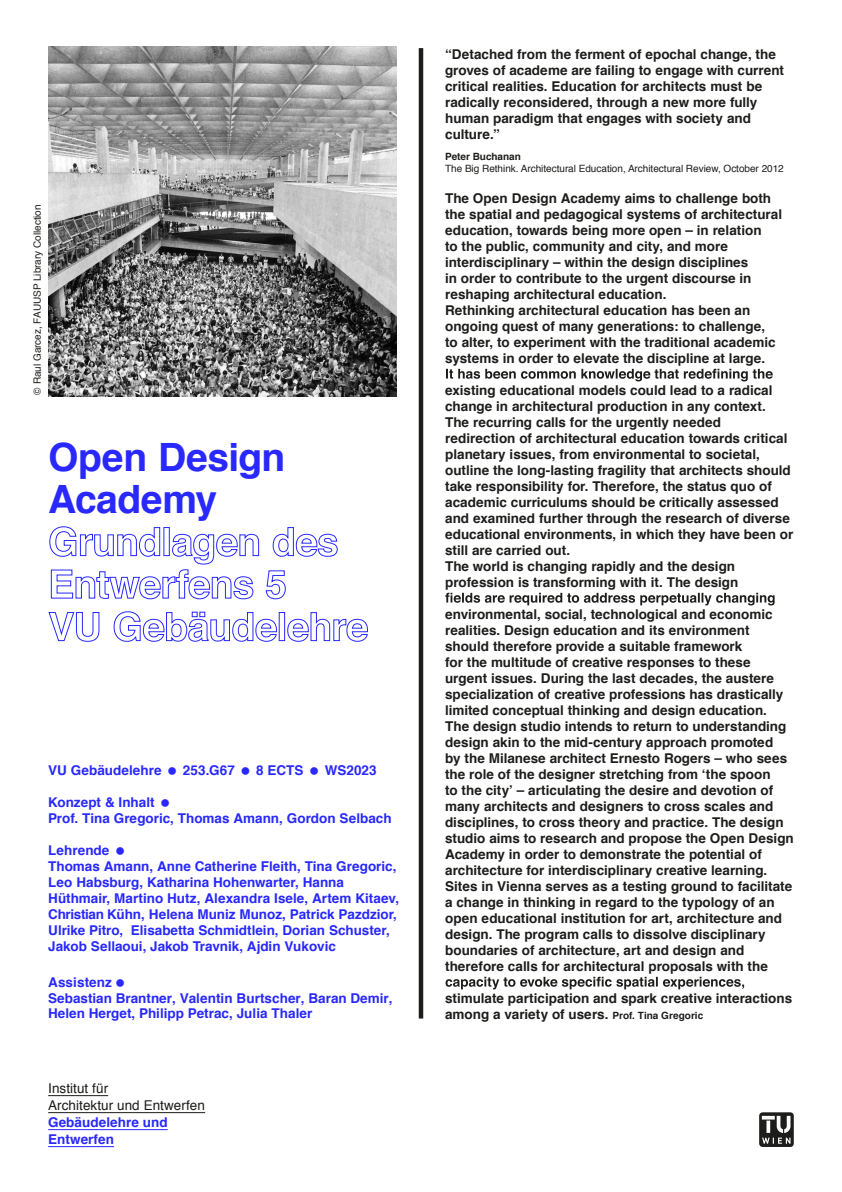
<style>
.page{position:relative;width:842px;height:1192px;background:#fff}
.page>*{position:absolute;margin:0;border:0;box-sizing:border-box;transform-origin:0 0}
.t1{font:700 39px/42.5px "Helvetica";letter-spacing:-.01em;color:#2828ff}
.t2{font:700 13.5px/16px "Helvetica";color:#1d1d1b}
.t3{font:700 13.5px/16px "Helvetica";color:#2828ff}
.t4{font:13.5px/17px "Helvetica";letter-spacing:.005em;color:#1d1d1b}
.t5{font:10px "Helvetica";letter-spacing:-.005em;color:#1d1d1b}
.t6{font:700 10px "Helvetica";letter-spacing:-.005em;color:#1d1d1b}
.s1{font-size:10px}
</style>
<div class="page">
<svg style="left:759px;top:1112px;width:35px;height:35px"></svg>
<hr style="left:419px;top:48px;width:4px;height:971px;background:#1d1d1b">
<hr style="left:48px;top:1095px;width:60px;height:1px;background:#1d1d1b">
<hr style="left:48px;top:1112px;width:157px;height:1px;background:#1d1d1b">
<hr style="left:48px;top:1129px;width:120px;height:1px;background:#2828ff">
<hr style="left:48px;top:1146px;width:66px;height:1px;background:#2828ff">
<svg style="left:272px;top:527px;width:66px;height:30px"></svg>
<svg style="left:49px;top:526px;width:210px;height:74px"></svg>
<svg style="left:265px;top:570px;width:21px;height:30px"></svg>
<svg style="left:48px;top:612px;width:52px;height:30px"></svg>
<svg style="left:113px;top:611px;width:164px;height:31px"></svg>
<div style="left:279px;top:612px;width:6px;height:29px;border:1px solid #2828ff"></div>
<svg style="left:287px;top:612px;width:81px;height:30px"></svg>
<svg style="left:446px;top:369px;width:327px;height:12px"></svg>
<svg style="left:445px;top:593px;width:330px;height:12px"></svg>
<svg style="left:446px;top:977px;width:298px;height:12px"></svg>
<img style="left:48px;top:46px;width:349px;height:351px">
<p class="t5" style="left:29px;top:395px;width:192px;rotate:-90deg">© Raul Garcez, FAUUSP Library Collection</p>
<h1 class="t1" style="left:48px;top:436px;width:239px">Open Design<br>Academy</h1>
<p class="t3" style="left:48px;top:762px;width:115px">VU Gebäudelehre</p>
<p class="t3" style="left:183px;top:762px;width:53px">253.G67</p>
<p class="t3" style="left:256px;top:762px;width:49px">8 ECTS</p>
<p class="t3" style="left:325px;top:762px;width:53px">WS2023</p>
<p class="t3" style="left:48px;top:794px;width:345px">Konzept &amp; Inhalt<br>Prof. Tina Gregoric, Thomas Amann, Gordon Selbach</p>
<p class="t3" style="left:48px;top:842px;width:350px">Lehrende<br>Thomas Amann, Anne Catherine Fleith, Tina Gregoric,</p>
<p class="t3" style="left:48px;top:874px;width:352px">Leo Habsburg, Katharina Hohenwarter, Hanna Hüthmair, Martino Hutz, Alexandra Isele, Artem Kitaev, Christian Kühn, Helena Muniz Munoz, Patrick Pazdzior, Ulrike Pitro, Elisabetta Schmidtlein, Dorian Schuster, Jakob Sellaoui, Jakob Travnik, Ajdin Vukovic</p>
<p class="t3" style="left:48px;top:975px;width:346px;line-height:15.7px">Assistenz<br>Sebastian Brantner, Valentin Burtscher, Baran Demir,<br>Helen Herget, Philipp Petrac, Julia Thaler</p>
<p class="t4" style="left:48px;top:1080px;width:158px">Institut für<br>Architektur und Entwerfen</p>
<p class="t3" style="left:48px;top:1114px;width:121px;line-height:17px">Gebäudelehre und<br>Entwerfen</p>
<p class="t2" style="left:445px;top:46px;width:340px">“Detached from the ferment of epochal change, the groves of academe are failing to engage with current critical realities. Education for architects must be radically reconsidered, through a new more fully human paradigm that engages with society and culture.”</p>
<p class="t6" style="left:445px;top:148px;width:77px">Peter Buchanan</p>
<p class="t5" style="left:445px;top:160px;width:340px">The Big Rethink. Architectural Education, Architectural Review, October 2012</p>
<p class="t2" style="left:445px;top:190px;width:338px">The Open Design Academy aims to challenge both the spatial and pedagogical systems of architectural education, towards being more open – in relation<br>to the public, community and city, and more interdisciplinary – within the design disciplines<br>in order to contribute to the urgent discourse in reshaping architectural education.<br>Rethinking architectural education has been an ongoing quest of many generations: to challenge,<br>to alter, to experiment with the traditional academic systems in order to elevate the discipline at large.</p>
<p class="t2" style="left:445px;top:382px;width:350px">existing educational models could lead to a radical change in architectural production in any context.<br>The recurring calls for the urgently needed redirection of architectural education towards critical planetary issues, from environmental to societal, outline the long-lasting fragility that architects should take responsibility for. Therefore, the status quo of academic curriculums should be critically assessed and examined further through the research of diverse educational environments, in which they have been or still are carried out.<br>The world is changing rapidly and the design profession is transforming with it. The design</p>
<p class="t2" style="left:445px;top:606px;width:350px">environmental, social, technological and economic realities. Design education and its environment should therefore provide a suitable framework<br>for the multitude of creative responses to these urgent issues. During the last decades, the austere specialization of creative professions has drastically limited conceptual thinking and design education.<br>The design studio intends to return to understanding design akin to the mid-century approach promoted<br>by the Milanese architect Ernesto Rogers – who sees the role of the designer stretching from ‘the spoon<br>to the city’ – articulating the desire and devotion of many architects and designers to cross scales and disciplines, to cross theory and practice. The design studio aims to research and propose the Open Design Academy in order to demonstrate the potential of architecture for interdisciplinary creative learning.<br>Sites in Vienna serves as a testing ground to facilitate a change in thinking in regard to the typology of an open educational institution for art, architecture and design. The program calls to dissolve disciplinary boundaries of architecture, art and design and therefore calls for architectural proposals with the</p>
<p class="t2" style="left:445px;top:990px;width:349px">stimulate participation and spark creative interactions among a variety of users. <span class="s1">Prof. Tina Gregoric</span></p>
</div>
